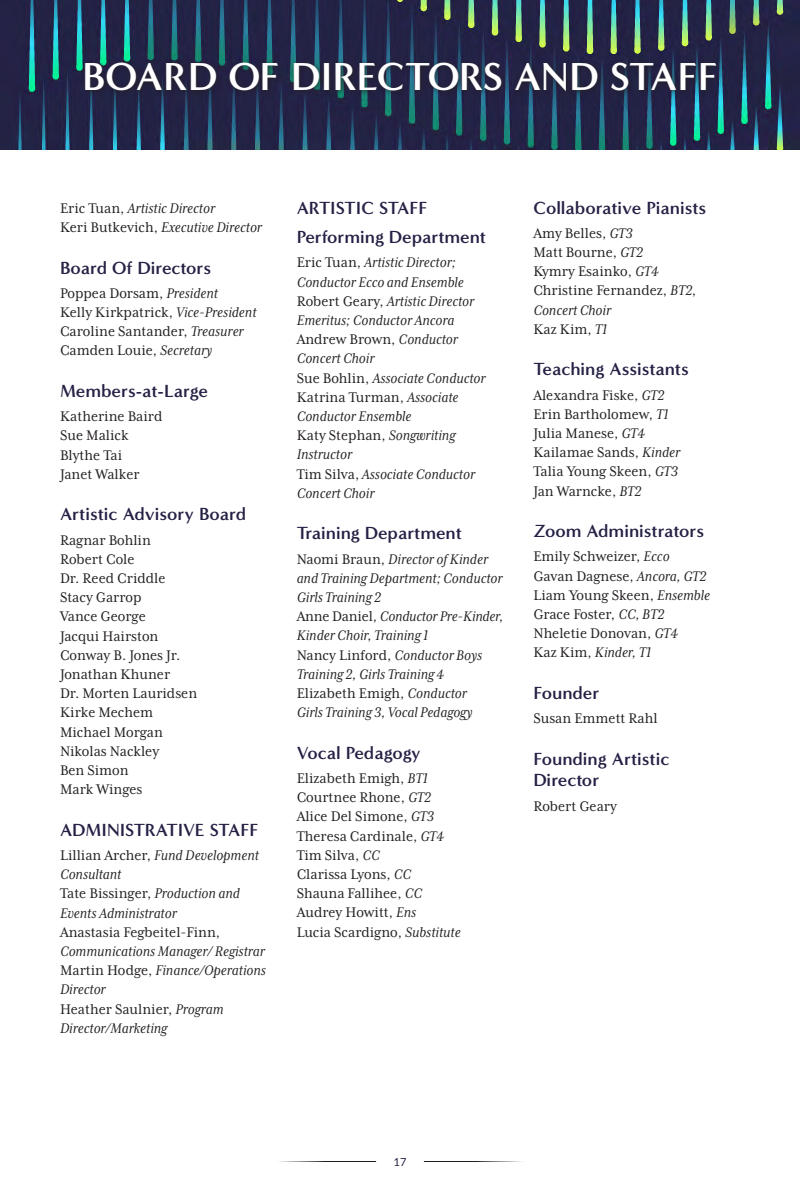
<style>
.page{position:relative;width:800px;height:1200px;background:#fff}
.page>*{position:absolute;margin:0;border:0;box-sizing:border-box;transform-origin:0 0}
.t1{font:700 40px "Minerva Modern";letter-spacing:-.015em;color:#fff}
.t2{font:700 18px/29.6px "Minerva Modern";color:#242145}
.t3{font:16px/19.2px "Mrs Eaves XL Serif Nar OT";color:#231f20}
.t4{font:italic 16px/19.2px "Mrs Eaves XL Serif Nar OT";color:#231f20}
.t5{font:11px "Lato";color:#242145}
.s1{font-style:normal}
.s2{font-style:italic}
.s3{font-family:"Minion Pro";font-weight:700;font-stretch:condensed;font-size:12px}
</style>
<div class="page">
<img style="left:0;top:0;width:800px;height:150px">
<div style="left:80px;top:58px;width:642px;height:39px;background:#231f20;opacity:.85"></div>
<h1 class="t1" style="left:82px;top:53px;width:637px">BOARD OF DIRECTORS AND STAFF</h1>
<p class="t4" style="left:60px;top:198px;width:204px"><span class="s1">Eric Tuan,</span> Artistic Director<br><span class="s1">Keri Butkevich,</span> Executive Director</p>
<p class="t2" style="left:60px;top:253px;width:153px">Board Of Directors</p>
<p class="t3" style="left:60px;top:283px;width:198px">Poppea Dorsam, <span class="s2">President<br></span>Kelly Kirkpatrick, <span class="s2">Vice-President<br></span>Caroline Santander, <span class="s2">Treasurer<br></span>Camden Louie, <span class="s2">Secretary</span></p>
<p class="t2" style="left:60px;top:376px;width:150px">Members-at-Large</p>
<p class="t3" style="left:60px;top:407px;width:104px">Katherine Baird<br>Sue Malick<br>Blythe Tai<br>Janet Walker</p>
<p class="t2" style="left:60px;top:499px;width:188px">Artistic Advisory Board</p>
<p class="t3" style="left:60px;top:530px;width:139px">Ragnar Bohlin<br>Robert Cole<br>Dr. Reed Criddle<br>Stacy Garrop<br>Vance George<br>Jacqui Hairston<br>Conway B. Jones Jr.<br>Jonathan Khuner<br>Dr. Morten Lauridsen<br>Kirke Mechem<br>Michael Morgan<br>Nikolas Nackley<br>Ben Simon<br>Mark Winges</p>
<p class="t2" style="left:60px;top:815px;width:200px">ADMINISTRATIVE STAFF</p>
<p class="t4" style="left:60px;top:846px;width:200px"><span class="s1">Lillian Archer,</span> Fund Development<br>Consultant<br><span class="s1">Tate Bissinger,</span> Production and<br>Events Administrator</p>
<p class="t3" style="left:60px;top:922px;width:162px">Anastasia Fegbeitel-Finn,</p>
<p class="t4" style="left:60px;top:942px;width:207px">Communications Manager/ Registrar<br><span class="s1">Martin Hodge,</span> Finance/Operations<br>Director<br><span class="s1">Heather Saulnier,</span> Program<br>Director/Marketing</p>
<p class="t2" style="left:297px;top:193px;width:191px">ARTISTIC STAFF<br>Performing Department</p>
<p class="t4" style="left:297px;top:253px;width:190px"><span class="s1">Eric Tuan,</span> Artistic Director;<br>Conductor Ecco and Ensemble<br><span class="s1">Robert Geary,</span> Artistic Director<br>Emeritus; Conductor Ancora<br><span class="s1">Andrew Brown,</span> Conductor<br>Concert Choir<br><span class="s1">Sue Bohlin,</span> Associate Conductor<br><span class="s1">Katrina Turman,</span> Associate<br>Conductor Ensemble<br><span class="s1">Katy Stephan,</span> Songwriting<br>Instructor<br><span class="s1">Tim Silva,</span> Associate Conductor<br>Concert Choir</p>
<p class="t2" style="left:297px;top:518px;width:167px">Training Department</p>
<p class="t4" style="left:297px;top:549px;width:208px"><span class="s1">Naomi Braun,</span> Director of Kinder and Training Department; Conductor<br>Girls Training 2<br><span class="s1">Anne Daniel,</span> Conductor Pre-Kinder,<br>Kinder Choir, Training 1<br><span class="s1">Nancy Linford,</span> Conductor Boys<br>Training 2, Girls Training 4<br><span class="s1">Elizabeth Emigh,</span> Conductor<br>Girls Training 3, Vocal Pedagogy</p>
<p class="t2" style="left:297px;top:738px;width:126px">Vocal Pedagogy</p>
<p class="t3" style="left:297px;top:768px;width:166px">Elizabeth Emigh, <span class="s2">BT1<br></span>Courtnee Rhone, <span class="s2">GT2<br></span>Alice Del Simone, <span class="s2">GT3<br></span>Theresa Cardinale, <span class="s2">GT4<br></span>Tim Silva, <span class="s2">CC<br></span>Clarissa Lyons, <span class="s2">CC<br></span>Shauna Fallihee, <span class="s2">CC<br></span>Audrey Howitt, <span class="s2">Ens<br></span>Lucia Scardigno, <span class="s2">Substitute</span></p>
<p class="t2" style="left:533px;top:193px;width:174px">Collaborative Pianists</p>
<p class="t3" style="left:533px;top:223px;width:165px">Amy Belles, <span class="s2">GT3<br></span>Matt Bourne, <span class="s2">GT2<br></span>Kymry Esainko, <span class="s2">GT4<br></span>Christine Fernandez, <span class="s2">BT2,<br>Concert Choir<br></span>Kaz Kim, <span class="s2">T1</span></p>
<p class="t2" style="left:533px;top:354px;width:157px">Teaching Assistants</p>
<p class="t3" style="left:533px;top:385px;width:148px">Alexandra Fiske, <span class="s2">GT2<br></span>Erin Bartholomew, <span class="s2">T1<br></span>Julia Manese, <span class="s2">GT4<br></span>Kailamae Sands, <span class="s2">Kinder<br></span>Talia Young Skeen, <span class="s2">GT3<br></span>Jan Warncke, <span class="s2">BT2</span></p>
<p class="t2" style="left:533px;top:516px;width:172px">Zoom Administrators</p>
<p class="t3" style="left:533px;top:547px;width:178px">Emily Schweizer, <span class="s2">Ecco<br></span>Gavan Dagnese, <span class="s2">Ancora, GT2<br></span>Liam Young Skeen, <span class="s2">Ensemble<br></span>Grace Foster, <span class="s2">CC, BT2<br></span>Nheletie Donovan, <span class="s2">GT4<br></span>Kaz Kim, <span class="s2">Kinder, T1</span></p>
<p class="t2" style="left:533px;top:678px;width:68px">Founder</p>
<p class="t3" style="left:533px;top:709px;width:126px">Susan Emmett Rahl</p>
<p class="t2" style="left:533px;top:748px;width:138px;line-height:21.6px">Founding Artistic<br>Director</p>
<p class="t3" style="left:533px;top:796px;width:85px">Robert Geary</p>
<p class="t5" style="left:394px;top:1156px;width:14px">17<span class="s3">17</span></p>
</div>
